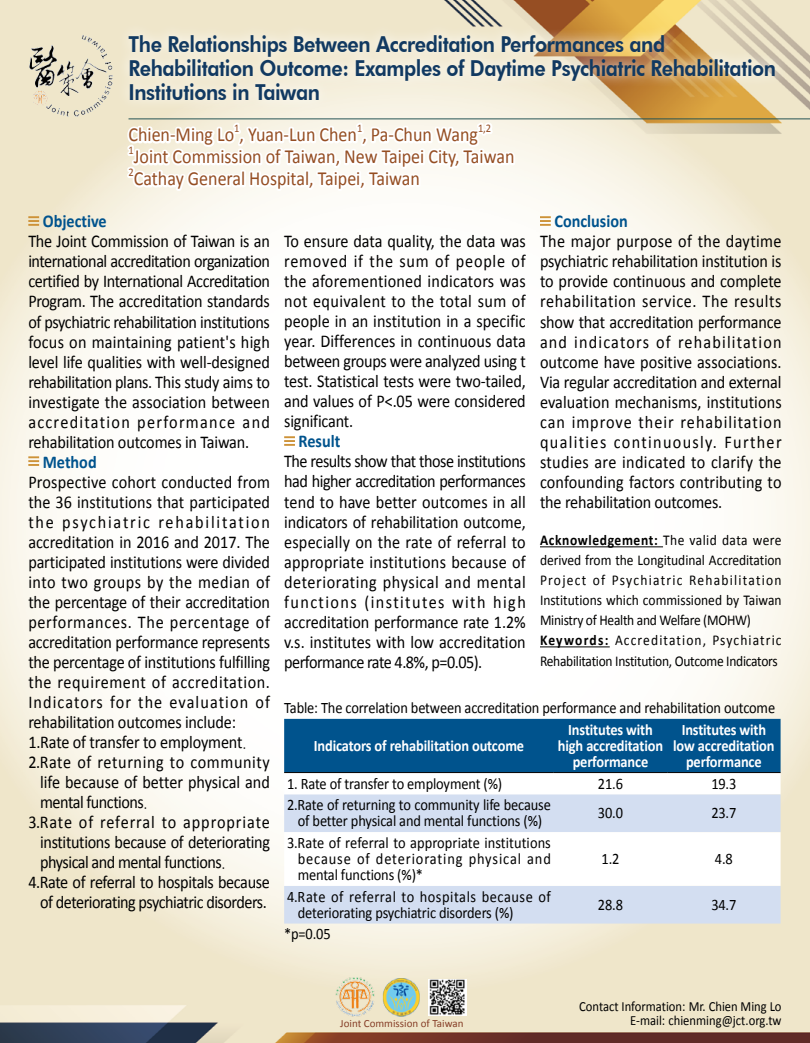
<style>
.page{position:relative;width:810px;height:1043px;background:#fff}
.page>*{position:absolute;margin:0;border:0;box-sizing:border-box;transform-origin:0 0}
.t1{font:800 22px/24px "Futura BT";letter-spacing:-.02em;color:#113961;scale:.9 1}
.t2{font:20px "Calibri";color:#954e23;scale:.9 1}
.t3{font:18px/20px "Calibri";letter-spacing:-.01em;color:#000;text-align:justify;scale:.9 1}
.t4{font:18px/20px "Calibri";letter-spacing:-.03em;color:#000;text-align:center;scale:.9 1}
.t5{font:700 18px "Calibri";color:#00538d;scale:.9 1}
.t6{font:16px/16px "Calibri";letter-spacing:-.01em;color:#000;text-align:center;scale:.9 1}
.t7{font:700 16px/16px "Calibri";letter-spacing:-.01em;color:#fff;text-align:center;scale:.9 1}
.t8{font:15px/20px "Calibri";letter-spacing:-.02em;color:#000;text-align:justify;scale:.9 1}
.t9{font:14px "Calibri";color:#000;scale:.9 1}
.t10{font:11.7px "Calibri";color:#954e23;scale:.9 1}
.t11{font:11px "Calibri";color:#863e27}
.s1{font-family:"Adobe Ming Std";font-weight:300}
.s2{font-weight:700}
</style>
<div class="page">
<img style="left:0;top:0;width:810px;height:1042px">
<img style="left:429px;top:979px;width:38px;height:36px">
<img style="left:331px;top:974px;width:50px;height:45px">
<img style="left:382px;top:978px;width:41px;height:38px">
<img style="left:22px;top:26px;width:99px;height:94px">
<svg style="left:117px;top:22px;width:670px;height:90px;background:#e8d7b5"></svg>
<svg style="left:121px;top:94px;width:397px;height:125px"></svg>
<hr style="left:129px;top:118px;width:681px;height:1px;background:#265455">
<svg style="left:28px;top:216px;width:11px;height:10px"></svg>
<svg style="left:28px;top:456px;width:11px;height:10px"></svg>
<svg style="left:284px;top:436px;width:11px;height:10px"></svg>
<hr style="left:540px;top:546px;width:123px;height:1px;background:#000">
<hr style="left:540px;top:646px;width:70px;height:1px;background:#000">
<svg style="left:540px;top:216px;width:11px;height:10px"></svg>
<svg style="left:284px;top:719px;width:497px;height:75px"></svg>
<div style="left:284px;top:794px;width:497px;height:129px;background:#d3def1"></div>
<svg style="left:284px;top:832px;width:497px;height:53px"></svg>
<hr style="left:284px;top:772px;width:270px;height:1px;background:#000">
<hr style="left:554px;top:772px;width:113px;height:1px;background:#000">
<hr style="left:667px;top:772px;width:114px;height:1px;background:#000">
<p class="t1" style="left:129px;top:32px;width:721px">The Relationships Between Accreditation Performances and<br>Rehabilitation Outcome: Examples of Daytime Psychiatric Rehabilitation<br>Institutions in Taiwan</p>
<p class="t2" style="left:129px;top:122px;width:390px">Chien-Ming Lo , Yuan-Lun Chen , Pa-Chun Wang</p>
<p class="t10" style="left:234px;top:121px;width:7px">1</p>
<p class="t10" style="left:357px;top:121px;width:7px">1</p>
<p class="t10" style="left:478px;top:121px;width:16px">1,2</p>
<p class="t10" style="left:129px;top:143px;width:7px">1</p>
<p class="t2" style="left:134px;top:144px;width:424px">Joint Commission of Taiwan, New Taipei City, Taiwan</p>
<p class="t10" style="left:129px;top:165px;width:7px">2</p>
<p class="t2" style="left:134px;top:166px;width:319px">Cathay General Hospital, Taipei, Taiwan</p>
<p class="t5" style="left:43px;top:210px;width:73px">Objective</p>
<p class="t3" style="left:28px;top:231px;width:270px">The Joint Commission of Taiwan is an international accreditation organization certified by International Accreditation Program. The accreditation standards of psychiatric rehabilitation institutions focus on maintaining patient's high level life qualities with well-designed rehabilitation plans. This study aims to investigate the association between accreditation performance and rehabilitation outcomes in Taiwan.</p>
<p class="t5" style="left:43px;top:450px;width:61px">Method</p>
<p class="t3" style="left:28px;top:471px;width:270px">Prospective cohort conducted from the 36 institutions that participated the psychiatric rehabilitation accreditation in 2016 and 2017. The participated institutions were divided into two groups by the median of the percentage of their accreditation performances. The percentage of accreditation performance represents the percentage of institutions fulfilling the requirement of accreditation.<br>Indicators for the evaluation of rehabilitation outcomes include:</p>
<p class="t3" style="left:28px;top:731px;width:244px">1.Rate of transfer to employment<span class="s1">.</span></p>
<p class="t3" style="left:40px;top:751px;width:257px;text-indent:-12px">2.Rate of returning to community life because of better physical and mental functions<span class="s1">.</span></p>
<p class="t3" style="left:40px;top:811px;width:257px;text-indent:-12px">3.Rate of referral to appropriate institutions because of deteriorating physical and mental functions<span class="s1">.</span></p>
<p class="t4" style="left:28px;top:871px;width:270px">4.Rate of referral to hospitals because of deteriorating psychiatric disorders.</p>
<p class="t5" style="left:554px;top:210px;width:83px">Conclusion</p>
<p class="t3" style="left:540px;top:231px;width:270px">The major purpose of the daytime psychiatric rehabilitation institution is to provide continuous and complete rehabilitation service. The results show that accreditation performance and indicators of rehabilitation outcome have positive associations.<br>Via regular accreditation and external evaluation mechanisms, institutions can improve their rehabilitation qualities continuously. Further studies are indicated to clarify the confounding factors contributing to the rehabilitation outcomes.</p>
<p class="t8" style="left:540px;top:530px;width:270px"><span class="s2">Acknowledgement:</span> The valid data were derived from the Longitudinal Accreditation Project of Psychiatric Rehabilitation Institutions which commissioned by Taiwan Ministry of Health and Welfare (MOHW)</p>
<p class="t8" style="left:540px;top:630px;width:270px;line-height:20.5px"><span class="s2">Keywords:</span> Accreditation, Psychiatric<br>Rehabilitation Institution, Outcome Indicators</p>
<p class="t6" style="left:284px;top:699px;width:547px">Table: The correlation between accreditation performance and rehabilitation outcome</p>
<p class="t7" style="left:314px;top:737px;width:235px">Indicators of rehabilitation outcome</p>
<p class="t3" style="left:284px;top:231px;width:270px">To ensure data quality, the data was removed if the sum of people of the aforementioned indicators was not equivalent to the total sum of people in an institution in a specific year. Differences in continuous data between groups were analyzed using t test. Statistical tests were two-tailed, and values of P&lt;.05 were considered significant.</p>
<p class="t5" style="left:299px;top:430px;width:48px">Result</p>
<p class="t3" style="left:284px;top:451px;width:270px">The results show that those institutions had higher accreditation performances tend to have better outcomes in all indicators of rehabilitation outcome, especially on the rate of referral to appropriate institutions because of deteriorating physical and mental functions (institutes with high accreditation performance rate 1.2% v.s. institutes with low accreditation performance rate 4.8%, p=0.05).</p>
<p class="t7" style="left:558px;top:721px;width:118px">Institutes with high accreditation performance</p>
<p class="t7" style="left:673px;top:721px;width:114px">Institutes with low accreditation performance</p>
<p class="t6" style="left:287px;top:775px;width:241px">1. Rate of transfer to employment (%)</p>
<p class="t6" style="left:598px;top:775px;width:29px">21.6</p>
<p class="t6" style="left:711px;top:775px;width:29px">19.3</p>
<p class="t6" style="left:287px;top:797px;width:295px">2.Rate of returning to community life because of better physical and mental functions (%)</p>
<p class="t6" style="left:598px;top:805px;width:29px">30.0</p>
<p class="t6" style="left:711px;top:805px;width:29px">23.7</p>
<p class="t6" style="left:298px;top:834px;width:283px;text-align:justify;text-indent:-11px">3.Rate of referral to appropriate institutions because of deteriorating physical and mental functions (%)*</p>
<p class="t6" style="left:602px;top:850px;width:21px">1.2</p>
<p class="t6" style="left:715px;top:850px;width:21px">4.8</p>
<p class="t6" style="left:298px;top:888px;width:283px;text-align:left;text-indent:-11px">4.Rate of referral to hospitals because of deteriorating psychiatric disorders (%)</p>
<p class="t6" style="left:598px;top:896px;width:29px">28.8</p>
<p class="t6" style="left:711px;top:896px;width:29px">34.7</p>
<p class="t6" style="left:284px;top:926px;width:53px">*p=0.05</p>
<p class="t11" style="left:340px;top:1016px;width:125px">Joint Commission of Taiwan</p>
<p class="t9" style="left:579px;top:997px;width:226px">Contact Information: Mr. Chien Ming Lo</p>
<p class="t9" style="left:630px;top:1011px;width:170px">E-mail: chienming@jct.org.tw</p>
</div>
